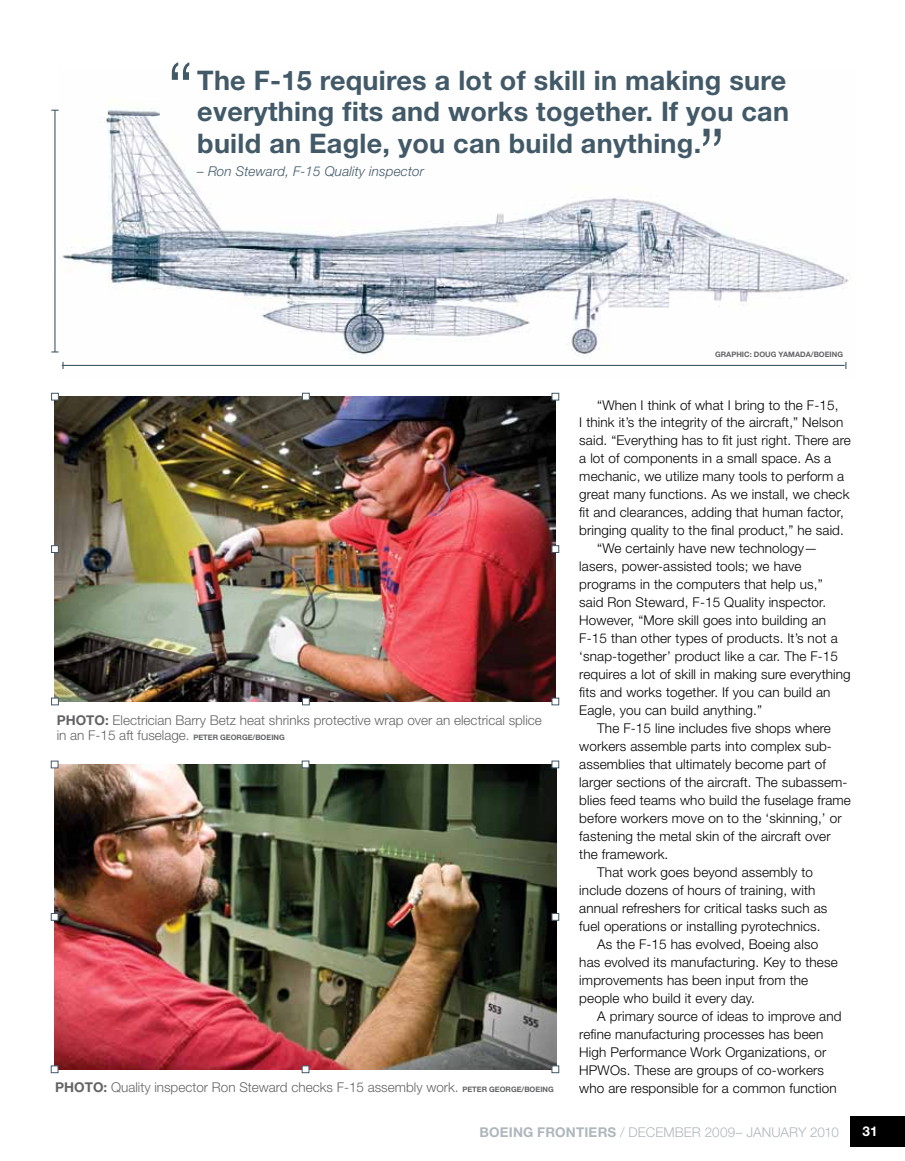
<style>
.page{position:relative;width:905px;height:1161px;background:#fff}
.page>*{position:absolute;margin:0;border:0;box-sizing:border-box;transform-origin:0 0}
.t1{font:300 72px "Helvetica Neue";color:#425968}
.t2{font:700 27px/31.5px "Helvetica Neue";letter-spacing:.01em;color:#425968;text-align:justify}
.t3{font:300 13.5px "Helvetica Neue";letter-spacing:.01em;color:#000}
.t4{font:300 13.5px/15px "Helvetica Neue";color:#636466}
.t5{font:300 13.5px "Helvetica Neue";color:#b0b7bc}
.t6{font:italic 300 13.5px "Helvetica Neue";letter-spacing:.01em;color:#425968}
.t7{font:700 13.5px "Helvetica Neue";color:#fff}
.t8{font:700 7.5px "Helvetica Neue";color:#636466}
.s1{font-weight:700}
.s2{font-weight:700;font-size:7.5px}
</style>
<div class="page">
<img style="left:58px;top:108px;width:791px;height:261px">
<div style="left:850px;top:1116px;width:54px;height:31px;background:#000"></div>
<hr style="left:54px;top:110px;width:2px;height:242px;background:#425968">
<svg style="left:51px;top:351px;width:7px;height:2px"></svg>
<hr style="left:62px;top:365px;width:782px;height:1px;background:#425968">
<svg style="left:62px;top:362px;width:2px;height:7px"></svg>
<img style="left:55px;top:397px;width:500px;height:305px">
<div style="left:51px;top:393px;width:8px;height:7px;background:#fff;border:1px solid #425968"></div>
<div style="left:302px;top:393px;width:7px;height:7px;background:#fff;border:1px solid #425968"></div>
<div style="left:302px;top:698px;width:7px;height:7px;background:#fff;border:1px solid #425968"></div>
<div style="left:51px;top:545px;width:8px;height:8px;background:#fff;border:1px solid #425968"></div>
<div style="left:551px;top:545px;width:8px;height:8px;background:#fff;border:1px solid #425968"></div>
<div style="left:551px;top:393px;width:8px;height:7px;background:#fff;border:1px solid #425968"></div>
<div style="left:551px;top:698px;width:8px;height:7px;background:#fff;border:1px solid #425968"></div>
<div style="left:51px;top:698px;width:8px;height:7px;background:#fff;border:1px solid #425968"></div>
<img style="left:55px;top:764px;width:501px;height:305px">
<div style="left:51px;top:761px;width:7px;height:7px;background:#fff;border:1px solid #425968"></div>
<div style="left:302px;top:761px;width:7px;height:7px;background:#fff;border:1px solid #425968"></div>
<div style="left:302px;top:1066px;width:7px;height:7px;background:#fff;border:1px solid #425968"></div>
<div style="left:51px;top:913px;width:7px;height:8px;background:#fff;border:1px solid #425968"></div>
<div style="left:551px;top:913px;width:8px;height:8px;background:#fff;border:1px solid #425968"></div>
<div style="left:551px;top:761px;width:8px;height:7px;background:#fff;border:1px solid #425968"></div>
<div style="left:551px;top:1066px;width:8px;height:7px;background:#fff;border:1px solid #425968"></div>
<div style="left:51px;top:1066px;width:7px;height:7px;background:#fff;border:1px solid #425968"></div>
<h1 class="t1" style="left:167px;top:44px;width:28px">“</h1>
<h2 class="t2" style="left:197px;top:64px;width:593px">The F-15 requires a lot of skill in making sure everything fits and works together. If you can build an Eagle, you can build anything.</h2>
<p class="t6" style="left:197px;top:164px;width:228px">– Ron Steward, F-15 Quality inspector</p>
<h1 class="t1" style="left:698px;top:111px;width:28px">”</h1>
<p class="t4" style="left:57px;top:713px;width:486px"><span class="s1">PHOTO:</span> Electrician Barry Betz heat shrinks protective wrap over an electrical splice in an F-15 aft fuselage. <span class="s2">Peter</span></p>
<p class="t8" style="left:220px;top:733px;width:12px">George</p>
<p class="t8" style="left:252px;top:733px;width:14px">/Boeing</p>
<p class="t4" style="left:55px;top:1079px;width:418px"><span class="s1">PHOTO:</span> Quality inspector Ron Steward checks F-15 assembly work. <span class="s2">Peter</span></p>
<p class="t8" style="left:489px;top:1085px;width:12px">George</p>
<p class="t8" style="left:521px;top:1085px;width:14px">/Boeing</p>
<p class="t8" style="left:715px;top:350px;width:75px">GRAPHIC: DOUG YAMA</p>
<p class="t8" style="left:800px;top:350px;width:25px">DA/Boeing</p>
<p class="t3" style="left:597px;top:396px;width:243px">“When I think of what I bring to the F-15,</p>
<p class="t3" style="left:579px;top:414px;width:265px">I think it’s the integrity of the aircraft,” Nelson</p>
<p class="t3" style="left:579px;top:432px;width:273px">said. “Everything has to fit just right. There are</p>
<p class="t3" style="left:579px;top:450px;width:253px">a lot of components in a small space. As a</p>
<p class="t3" style="left:579px;top:468px;width:266px">mechanic, we utilize many tools to perform a</p>
<p class="t3" style="left:579px;top:486px;width:272px">great many functions. As we install, we check</p>
<p class="t3" style="left:579px;top:504px;width:266px">fit and clearances, adding that human factor,</p>
<p class="t3" style="left:579px;top:522px;width:266px">bringing quality to the final product,” he said.</p>
<p class="t3" style="left:597px;top:540px;width:222px">“We certainly have new technology—</p>
<p class="t3" style="left:579px;top:558px;width:224px">lasers, power-assisted tools; we have</p>
<p class="t3" style="left:579px;top:576px;width:245px">programs in the computers that help us,”</p>
<p class="t3" style="left:579px;top:594px;width:248px">said Ron Steward, F-15 Quality inspector.</p>
<p class="t3" style="left:579px;top:612px;width:248px">However, “More skill goes into building an</p>
<p class="t3" style="left:579px;top:630px;width:260px">F-15 than other types of products. It’s not a</p>
<p class="t3" style="left:579px;top:648px;width:260px">‘snap-together’ product like a car. The F-15</p>
<p class="t3" style="left:579px;top:666px;width:273px">requires a lot of skill in making sure everything</p>
<p class="t3" style="left:579px;top:684px;width:252px">fits and works together. If you can build an</p>
<p class="t3" style="left:579px;top:702px;width:184px">Eagle, you can build anything.”</p>
<p class="t3" style="left:597px;top:720px;width:235px">The F-15 line includes five shops where</p>
<p class="t3" style="left:579px;top:738px;width:252px">workers assemble parts into complex sub-</p>
<p class="t3" style="left:579px;top:756px;width:248px">assemblies that ultimately become part of</p>
<p class="t3" style="left:579px;top:774px;width:270px">larger sections of the aircraft. The subassem-</p>
<p class="t3" style="left:579px;top:792px;width:273px">blies feed teams who build the fuselage frame</p>
<p class="t3" style="left:579px;top:810px;width:264px">before workers move on to the ‘skinning,’ or</p>
<p class="t3" style="left:579px;top:828px;width:253px">fastening the metal skin of the aircraft over</p>
<p class="t3" style="left:579px;top:846px;width:91px">the framework.</p>
<p class="t3" style="left:597px;top:864px;width:217px">That work goes beyond assembly to</p>
<p class="t3" style="left:579px;top:882px;width:237px">include dozens of hours of training, with</p>
<p class="t3" style="left:579px;top:900px;width:249px">annual refreshers for critical tasks such as</p>
<p class="t3" style="left:579px;top:918px;width:243px">fuel operations or installing pyrotechnics.</p>
<p class="t3" style="left:597px;top:936px;width:222px">As the F-15 has evolved, Boeing also</p>
<p class="t3" style="left:579px;top:954px;width:260px">has evolved its manufacturing. Key to these</p>
<p class="t3" style="left:579px;top:972px;width:230px">improvements has been input from the</p>
<p class="t3" style="left:579px;top:990px;width:177px">people who build it every day.</p>
<p class="t3" style="left:597px;top:1008px;width:246px">A primary source of ideas to improve and</p>
<p class="t3" style="left:579px;top:1026px;width:245px">refine manufacturing processes has been</p>
<p class="t3" style="left:579px;top:1044px;width:248px">High Performance Work Organizations, or</p>
<p class="t3" style="left:579px;top:1062px;width:246px">HPWOs. These are groups of co-workers</p>
<p class="t3" style="left:579px;top:1080px;width:259px">who are responsible for a common function</p>
<p class="t5" style="left:479px;top:1124px;width:361px"><span class="s1">BOEING FRONTIERS</span> / DECEMBER 2009– JANUARY 2010</p>
<p class="t7" style="left:862px;top:1123px;width:17px">31</p>
</div>
